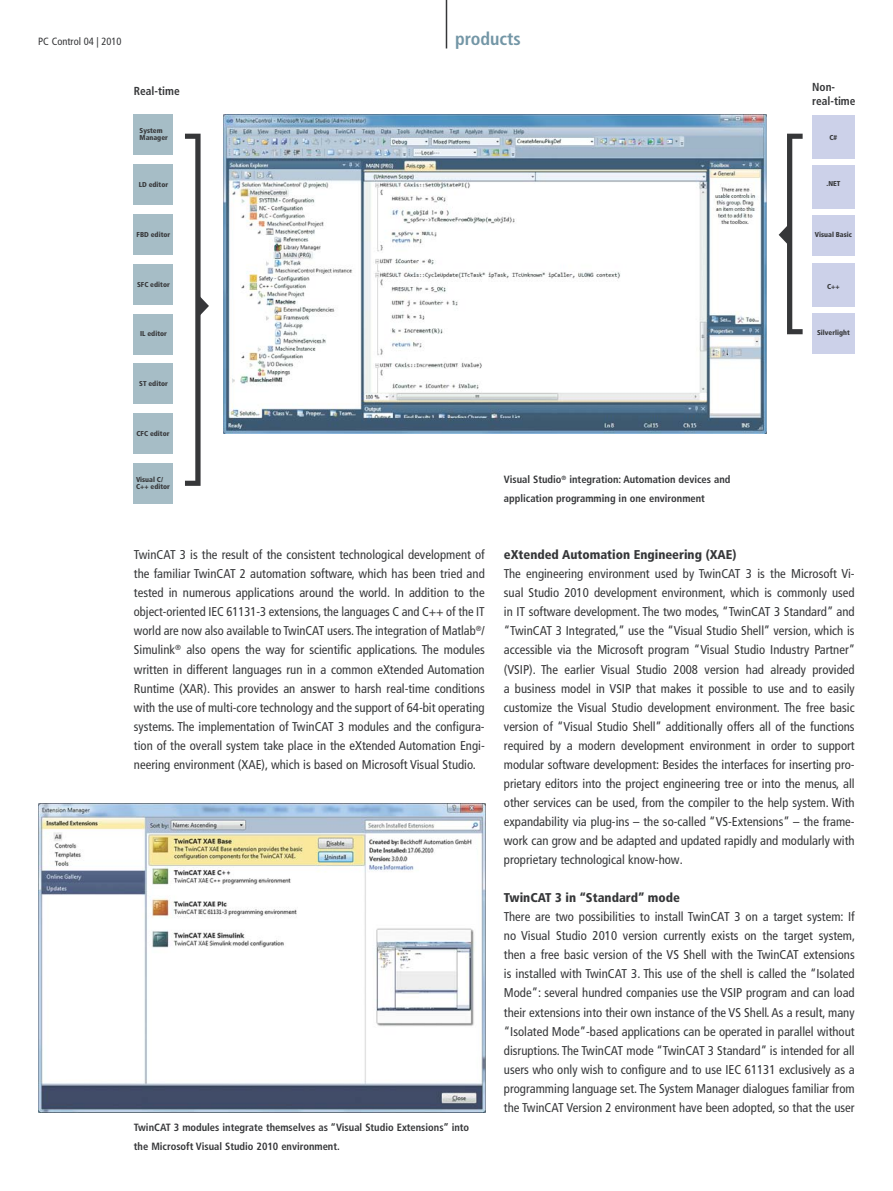
<style>
.page{position:relative;width:893px;height:1191px;background:#fff}
.page>*{position:absolute;margin:0;border:0;box-sizing:border-box;transform-origin:0 0}
.t1{font:700 condensed 18px "Frutiger LT Pro";color:#7396a6}
.t2{font:condensed 12.75px/19px "Frutiger LT Pro";color:#363739;text-align:justify}
.t3{font:900 condensed 12.75px "Frutiger LT Pro";color:#363739}
.t4{font:700 condensed 11.55px/13.5px "Frutiger LT Pro";color:#363739}
.t5{font:700 condensed 10.5px/19px "Frutiger LT Pro";color:#363739}
.t6{font:condensed 10.5px "Frutiger LT Pro";color:#363739}
.t7{font:900 condensed 7.05px/7.1px "Frutiger LT Pro";letter-spacing:.005em;color:#363739}
</style>
<div class="page">
<hr style="left:446px;top:0;width:1px;height:48px;background:#363739">
<img style="left:223px;top:115px;width:543px;height:318px">
<div style="left:134px;top:115px;width:39px;height:40px;background:#a6bdc6"></div>
<div style="left:134px;top:164px;width:39px;height:40px;background:#a6bdc6"></div>
<div style="left:134px;top:214px;width:39px;height:40px;background:#a6bdc6"></div>
<div style="left:134px;top:264px;width:39px;height:40px;background:#a6bdc6"></div>
<div style="left:134px;top:364px;width:39px;height:40px;background:#a6bdc6"></div>
<div style="left:134px;top:413px;width:39px;height:40px;background:#a6bdc6"></div>
<div style="left:134px;top:314px;width:39px;height:40px;background:#a6bdc6"></div>
<div style="left:134px;top:463px;width:39px;height:40px;background:#a6bdc6"></div>
<svg style="left:185px;top:134px;width:24px;height:352px"></svg>
<svg style="left:779px;top:134px;width:24px;height:200px"></svg>
<div style="left:812px;top:115px;width:43px;height:43px;background:#ccd1e9"></div>
<div style="left:812px;top:165px;width:43px;height:44px;background:#ccd1e9"></div>
<div style="left:812px;top:216px;width:43px;height:40px;background:#ccd1e9"></div>
<div style="left:812px;top:263px;width:43px;height:44px;background:#ccd1e9"></div>
<div style="left:812px;top:314px;width:43px;height:40px;background:#ccd1e9"></div>
<img style="left:38px;top:803px;width:447px;height:309px">
<p class="t6" style="left:38px;top:37px;width:85px">PC Control 04 | 2010</p>
<h1 class="t1" style="left:455px;top:32px;width:67px">products</h1>
<p class="t4" style="left:134px;top:86px;width:47px">Real-time</p>
<p class="t4" style="left:812px;top:82px;width:45px">Non&shy;real-time</p>
<p class="t7" style="left:829px;top:135px;width:9px">C#</p>
<p class="t7" style="left:140px;top:128px;width:30px">System<br>Manager</p>
<p class="t7" style="left:139px;top:182px;width:31px">LD editor</p>
<p class="t7" style="left:826px;top:181px;width:15px">.NET</p>
<p class="t7" style="left:137px;top:232px;width:35px">FBD editor</p>
<p class="t7" style="left:137px;top:281px;width:34px">SFC editor</p>
<p class="t7" style="left:140px;top:331px;width:28px">IL editor</p>
<p class="t7" style="left:139px;top:381px;width:30px">ST editor</p>
<p class="t7" style="left:137px;top:431px;width:35px">CFC editor</p>
<p class="t7" style="left:136px;top:477px;width:36px">Visual C/<br>C++ editor</p>
<p class="t2" style="left:134px;top:546px;width:352px">TwinCAT 3 is the result of the consistent technological development of the familiar TwinCAT 2 automation software, which has been tried and tested in numerous applications around the world. In addition to the object-oriented IEC 61131-3 extensions, the languages C and C++ of the IT world are now also available to TwinCAT users. The integration of Matlab<sup>®</sup>/ Simulink<sup>®</sup> also opens the way for scientific applications. The modules written in different languages run in a common eXtended Automation Runtime (XAR). This provides an answer to harsh real-time conditions with the use of multi-core technology and the support of 64-bit operating systems. The implementation of TwinCAT 3 modules and the configura&shy;tion of the overall system take place in the eXtended Automation Engi&shy;neering environment (XAE), which is based on Microsoft Visual Studio.</p>
<p class="t5" style="left:134px;top:1119px;width:337px">TwinCAT 3 modules integrate themselves as “Visual Studio Extensions” into the Microsoft Visual Studio 2010 environment.</p>
<p class="t7" style="left:815px;top:232px;width:39px">Visual Basic</p>
<p class="t7" style="left:827px;top:284px;width:14px">C++</p>
<p class="t5" style="left:504px;top:471px;width:228px">Visual Studio<sup>®</sup> integration: Automation devices and application programming in one environment</p>
<p class="t7" style="left:817px;top:330px;width:34px">Silverlight</p>
<p class="t3" style="left:504px;top:550px;width:234px">eXtended Automation Engineering (XAE)</p>
<p class="t2" style="left:504px;top:566px;width:353px">The engineering environment used by TwinCAT 3 is the Microsoft Vi&shy;sual Studio 2010 development environment, which is commonly used in IT software development. The two modes, “TwinCAT 3 Standard” and “TwinCAT 3 Integrated,” use the “Visual Studio Shell” version, which is accessible via the Microsoft program “Visual Studio Industry Partner” (VSIP). The earlier Visual Studio 2008 version had already provided a business model in VSIP that makes it possible to use and to easily customize the Visual Studio development environment. The free basic version of “Visual Studio Shell” additionally offers all of the functions required by a modern development environment in order to support modular software development: Besides the interfaces for inserting pro&shy;prietary editors into the project engineering tree or into the menus, all other services can be used, from the compiler to the help system. With expandability via plug-ins – the so-called “VS-Extensions” – the frame&shy;work can grow and be adapted and updated rapidly and modularly with proprietary technological know-how.</p>
<p class="t3" style="left:504px;top:893px;width:178px">TwinCAT 3 in “Standard” mode</p>
<p class="t2" style="left:504px;top:908px;width:353px">There are two possibilities to install TwinCAT 3 on a target system: If no Visual Studio 2010 version currently exists on the target system, then a free basic version of the VS Shell with the TwinCAT extensions is installed with TwinCAT 3. This use of the shell is called the “Isolated Mode”: several hundred companies use the VSIP program and can load their extensions into their own instance of the VS Shell. As a result, many “Isolated Mode”-based applications can be operated in parallel without disruptions. The TwinCAT mode “TwinCAT 3 Standard” is intended for all users who only wish to configure and to use IEC 61131 exclusively as a programming language set. The System Manager dialogues familiar from the TwinCAT Version 2 environment have been adopted, so that the user</p>
</div>
